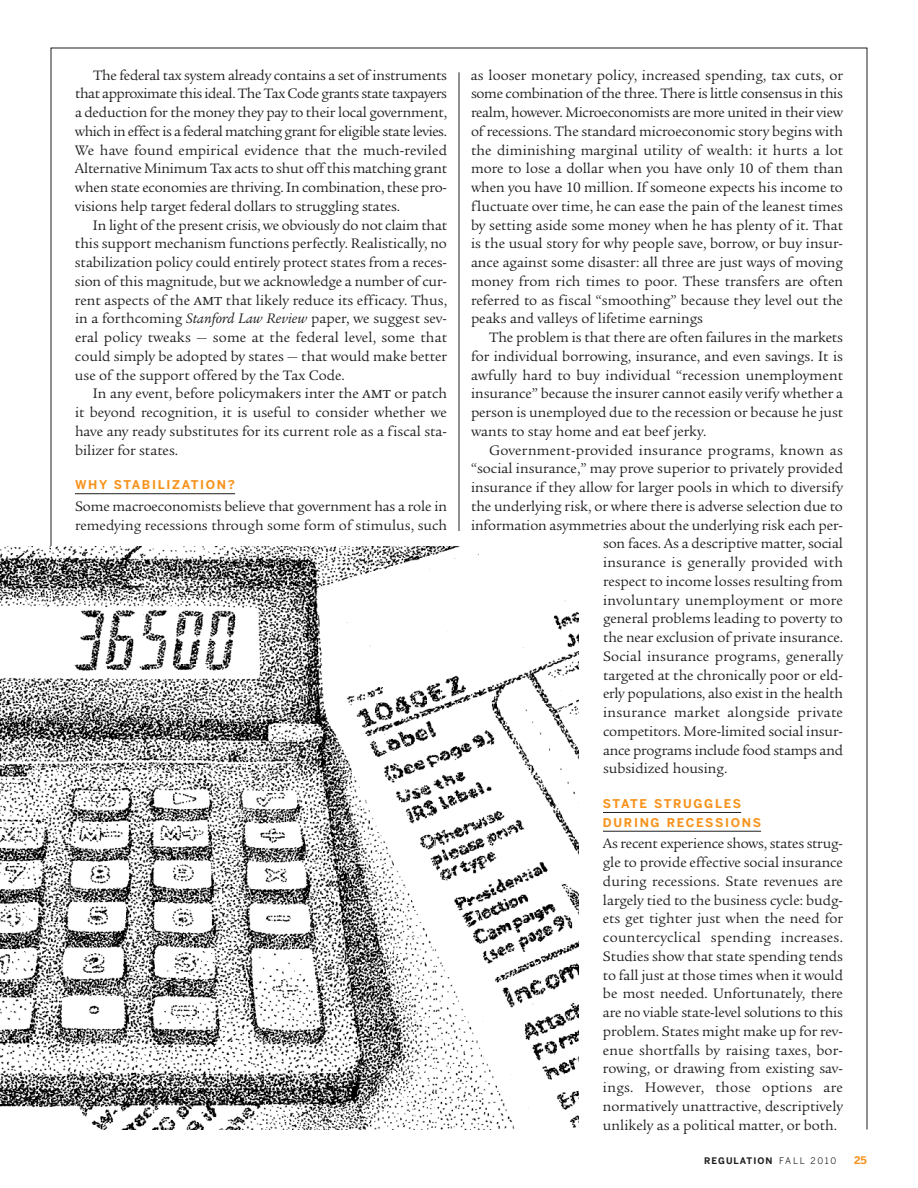
<style>
.page{position:relative;width:918px;height:1188px;background:#fff}
.page>*{position:absolute;margin:0;border:0;box-sizing:border-box;transform-origin:0 0}
.t1{font:15px/18.8px "Legacy Ser ITC";color:#231f20;text-align:justify}
.t2{font:15px "Legacy Ser ITC";letter-spacing:.02em;color:#231f20}
.t3{font:700 12px/18.8px "Benton Sans";letter-spacing:.14em;color:#f7931d}
.t4{font:700 10.5px "Benton Sans";color:#f7931d}
.t5{font:700 9px "Benton Sans";letter-spacing:.12em;color:#231f20}
.s1{font-family:"Legacy Ser ITC Book SC";font-size:17.25px}
.s2{font-style:italic}
.s3{font-weight:400}
</style>
<div class="page">
<hr style="left:75px;top:493px;width:160px;height:1px;background:#231f20">
<hr style="left:603px;top:812px;width:138px;height:1px;background:#231f20">
<hr style="left:603px;top:831px;width:158px;height:1px;background:#231f20">
<hr style="left:459px;top:72px;width:1px;height:459px;background:#231f20">
<img style="left:0;top:546px;width:579px;height:584px">
<p class="t1" style="left:75px;top:65px;width:374px;text-indent:18px">The federal tax system already contains a set ofinstruments that approximate this ideal. The Tax Code grants state taxpayers a deduction for the money they pay to their local government, which in effect is a federal matching grant for eligible state levies.<br>We have found empirical evidence that the much-reviled Alternative Minimum Tax acts to shut off this matching grant when state economies are thriving. In combination, these pro&shy;visions help target federal dollars to struggling states.</p>
<p class="t1" style="left:75px;top:215px;width:374px;text-indent:18px">In light of the present crisis, we obviously do not claim that this support mechanism functions perfectly. Realistically, no stabilization policy could entirely protect states from a reces&shy;sion of this magnitude, but we acknowledge a number of cur&shy;rent aspects of the <span class="s1">amt</span> that likely reduce its efficacy. Thus, in a forthcoming <span class="s2">Stanford Law Review</span> paper, we suggest sev&shy;eral policy tweaks — some at the federal level, some that could simply be adopted by states — that would make better use of the support offered by the Tax Code.</p>
<p class="t1" style="left:75px;top:384px;width:374px;text-indent:18px">In any event, before policymakers inter the <span class="s1">amt</span> or patch it beyond recognition, it is useful to consider whether we have any ready substitutes for its current role as a fiscal sta&shy;bilizer for states.</p>
<p class="t3" style="left:75px;top:475px;width:162px">WHY STABILIZATION?</p>
<p class="t1" style="left:75px;top:496px;width:374px">Some macroeconomists believe that government has a role in remedying recessions through some form of stimulus, such</p>
<p class="t1" style="left:471px;top:65px;width:374px">as looser monetary policy, increased spending, tax cuts, or some combination of the three. There is little consensus in this realm, however. Microeconomists are more united in their view of recessions. The standard microeconomic story begins with the diminishing marginal utility of wealth: it hurts a lot more to lose a dollar when you have only 10 of them than when you have 10 million. If someone expects his income to fluctuate over time, he can ease the pain of the leanest times by setting aside some money when he has plenty of it. That is the usual story for why people save, borrow, or buy insur&shy;ance against some disaster: all three are just ways of moving money from rich times to poor. These transfers are often referred to as fiscal “smoothing” because they level out the peaks and valleys of lifetime earnings</p>
<p class="t1" style="left:471px;top:327px;width:374px;text-indent:18px">The problem is that there are often failures in the markets for individual borrowing, insurance, and even savings. It is awfully hard to buy individual “recession unemployment insurance” because the insurer cannot easily verify whether a person is unemployed due to the recession or because he just wants to stay home and eat beef jerky.</p>
<p class="t2" style="left:489px;top:441px;width:355px">Government-provided insurance programs, known as</p>
<p class="t1" style="left:471px;top:459px;width:374px">“social insurance,” may prove superior to privately provided</p>
<p class="t1" style="left:471px;top:477px;width:373px">insurance if they allow for larger pools in which to diversify</p>
<p class="t1" style="left:471px;top:496px;width:374px">the underlying risk, or where there is adverse selection due to</p>
<p class="t1" style="left:471px;top:515px;width:374px">information asymmetries about the underlying risk each per-</p>
<p class="t1" style="left:603px;top:534px;width:242px">son faces. As a descriptive matter, social</p>
<p class="t1" style="left:603px;top:552px;width:242px">insurance is generally provided with</p>
<p class="t1" style="left:603px;top:571px;width:242px">respect to income losses resulting from</p>
<p class="t2" style="left:603px;top:591px;width:242px">involuntary unemployment or more</p>
<p class="t1" style="left:603px;top:609px;width:242px">general problems leading to poverty to</p>
<p class="t1" style="left:603px;top:627px;width:242px">the near exclusion of private insurance.</p>
<p class="t1" style="left:603px;top:646px;width:242px">Social insurance programs, generally</p>
<p class="t1" style="left:603px;top:665px;width:242px">targeted at the chronically poor or eld-</p>
<p class="t1" style="left:603px;top:684px;width:242px">erly populations, also exist in the health</p>
<p class="t2" style="left:603px;top:703px;width:242px">insurance market alongside private</p>
<p class="t1" style="left:603px;top:721px;width:242px">competitors. More-limited social insur-</p>
<p class="t1" style="left:603px;top:740px;width:242px">ance programs include food stamps and</p>
<p class="t1" style="left:603px;top:759px;width:126px">subsidized housing.</p>
<p class="t3" style="left:603px;top:794px;width:160px">STATE STRUGGLES<br>DURING RECESSIONS</p>
<p class="t1" style="left:603px;top:834px;width:242px">As recent experience shows, states strug&shy;gle to provide effective social insurance during recessions. State revenues are largely tied to the business cycle: budg&shy;ets get tighter just when the need for countercyclical spending increases.<br>Studies show that state spending tends to fall just at those times when it would be most needed. Unfortunately, there are no viable state-level solutions to this problem. States might make up for rev&shy;enue shortfalls by raising taxes, bor&shy;rowing, or drawing from existing sav&shy;ings. However, those options are normatively unattractive, descriptively unlikely as a political matter, or both.</p>
<p class="t5" style="left:704px;top:1156px;width:134px">REGULATION <span class="s3">FALL 2010</span></p>
<p class="t4" style="left:854px;top:1154px;width:14px">25</p>
</div>
